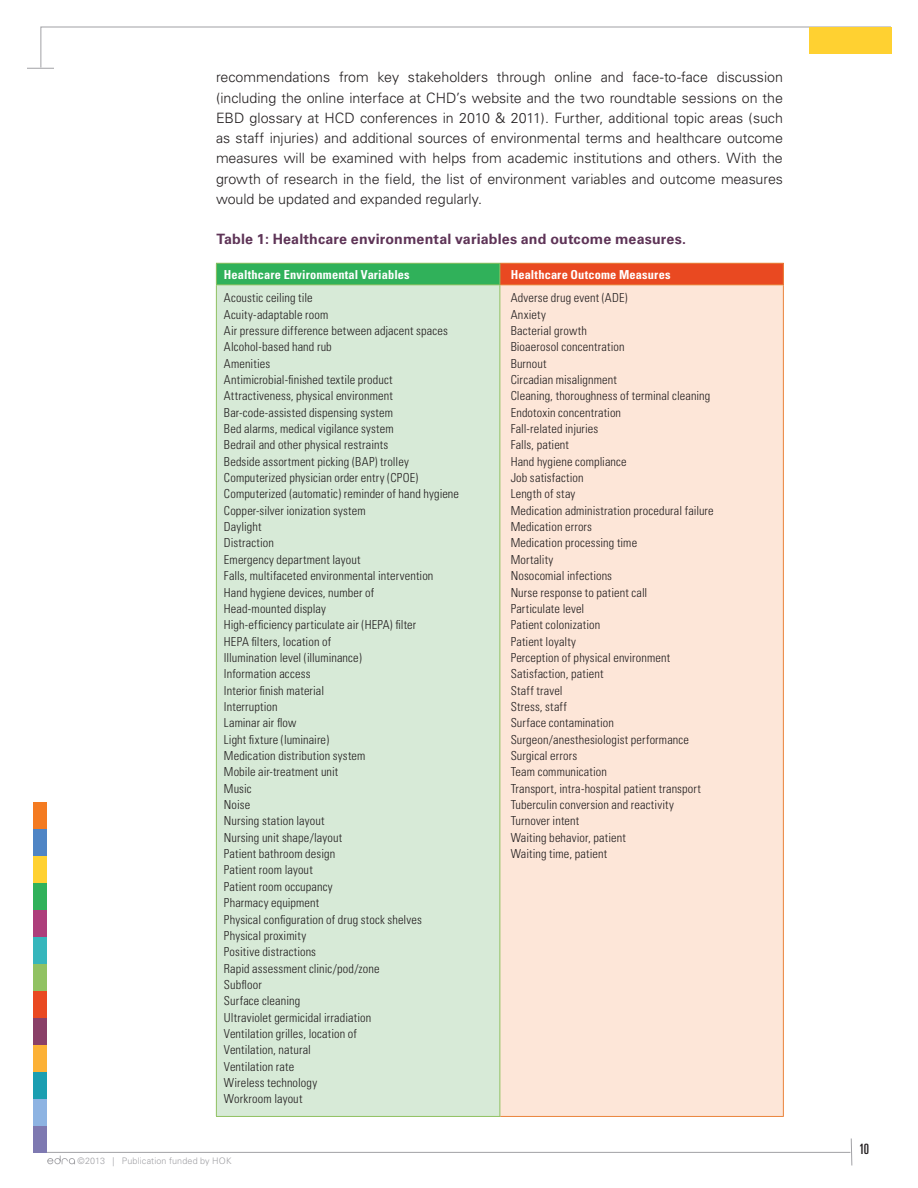
<style>
.page{position:relative;width:918px;height:1188px;background:#fff}
.page>*{position:absolute;margin:0;border:0;box-sizing:border-box;transform-origin:0 0}
.t1{font:300 14.25px/20.2px "Univers";color:#231f20;text-align:justify}
.t2{font:700 14.25px "Univers";letter-spacing:.01em;color:#5e3457}
.t3{font:ultra-condensed 14.25px "Univers";color:#231f20}
.t4{font:300 condensed 12.3px "Univers";letter-spacing:.01em;color:#231f20}
.table_bold{font:700 condensed 12.3px "Univers";letter-spacing:.015em;color:#fff}
.t5{font:300 9px "Univers";letter-spacing:.015em;color:#a1a1a5}
</style>
<div class="page">
<svg style="left:27px;top:26px;width:865px;height:43px"></svg>
<hr style="left:40px;top:1152px;width:810px;height:1px;background:#a1a1a5">
<svg style="left:850px;top:1138px;width:3px;height:28px"></svg>
<svg style="left:47px;top:1156px;width:28px;height:8px"></svg>
<div style="left:34px;top:1126px;width:13px;height:27px;background:#7e79b1"></div>
<div style="left:34px;top:1099px;width:13px;height:27px;background:#8db3e2"></div>
<div style="left:34px;top:1072px;width:13px;height:27px;background:#1b9eb1"></div>
<div style="left:34px;top:1045px;width:13px;height:27px;background:#fcb136"></div>
<div style="left:34px;top:1018px;width:13px;height:27px;background:#8a4068"></div>
<div style="left:34px;top:991px;width:13px;height:27px;background:#e94921"></div>
<div style="left:34px;top:964px;width:13px;height:27px;background:#91c262"></div>
<div style="left:34px;top:937px;width:13px;height:27px;background:#36b6bc"></div>
<div style="left:34px;top:910px;width:13px;height:27px;background:#ad3e7b"></div>
<div style="left:34px;top:883px;width:13px;height:27px;background:#30b15a"></div>
<div style="left:34px;top:856px;width:13px;height:27px;background:#ffd131"></div>
<div style="left:34px;top:829px;width:13px;height:27px;background:#4f85c5"></div>
<div style="left:34px;top:802px;width:13px;height:27px;background:#f47b21"></div>
<div style="left:809px;top:27px;width:82px;height:27px;background:#ffd131"></div>
<div style="left:216px;top:263px;width:284px;height:22px;background:#30b15a"></div>
<div style="left:500px;top:263px;width:283px;height:22px;background:#e94921"></div>
<div style="left:216px;top:285px;width:284px;height:831px;background:#d7ead7"></div>
<div style="left:500px;top:285px;width:283px;height:831px;background:#fde6d8"></div>
<hr style="left:500px;top:263px;width:284px;height:1px;background:#ea853d">
<svg style="left:783px;top:264px;width:1px;height:20px"></svg>
<hr style="left:500px;top:284px;width:284px;height:1px;background:#ea853d">
<hr style="left:783px;top:285px;width:1px;height:831px;background:#ea853d">
<hr style="left:500px;top:1116px;width:284px;height:1px;background:#ea853d">
<svg style="left:216px;top:264px;width:1px;height:20px"></svg>
<hr style="left:216px;top:263px;width:284px;height:1px;background:#91c262">
<svg style="left:500px;top:264px;width:1px;height:20px"></svg>
<hr style="left:216px;top:285px;width:1px;height:831px;background:#91c262">
<hr style="left:216px;top:284px;width:284px;height:1px;background:#91c262">
<hr style="left:216px;top:1116px;width:284px;height:1px;background:#91c262">
<hr style="left:500px;top:285px;width:1px;height:831px;background:#91c262">
<p class="t1" style="left:216px;top:67px;width:569px">recommendations from key stakeholders through online and face-to-face discussion (including the online interface at CHD’s website and the two roundtable sessions on the EBD glossary at HCD conferences in 2010 &amp; 2011). Further, additional topic areas (such as staff injuries) and additional sources of environmental terms and healthcare outcome measures will be examined with helps from academic institutions and others. With the growth of research in the field, the list of environment variables and outcome measures would be updated and expanded regularly.</p>
<p class="t2" style="left:216px;top:231px;width:471px">Table 1: Healthcare environmental variables and outcome measures.</p>
<p class="table_bold" style="left:224px;top:267px;width:187px">Healthcare Environmental Variables</p>
<p class="table_bold" style="left:511px;top:267px;width:161px">Healthcare Outcome Measures</p>
<p class="t4" style="left:224px;top:290px;width:90px">Acoustic ceiling tile</p>
<p class="t4" style="left:224px;top:307px;width:106px">Acuity-adaptable room</p>
<p class="t4" style="left:224px;top:323px;width:226px">Air pressure difference between adjacent spaces</p>
<p class="t4" style="left:224px;top:340px;width:109px">Alcohol-based hand rub</p>
<p class="t4" style="left:224px;top:356px;width:48px">Amenities</p>
<p class="t4" style="left:224px;top:372px;width:170px">Antimicrobial-finished textile product</p>
<p class="t4" style="left:224px;top:389px;width:170px">Attractiveness, physical environment</p>
<p class="t4" style="left:224px;top:405px;width:171px">Bar-code-assisted dispensing system</p>
<p class="t4" style="left:224px;top:421px;width:171px">Bed alarms, medical vigilance system</p>
<p class="t4" style="left:224px;top:438px;width:166px">Bedrail and other physical restraints</p>
<p class="t4" style="left:224px;top:454px;width:186px">Bedside assortment picking (BAP) trolley</p>
<p class="t4" style="left:224px;top:470px;width:196px">Computerized physician order entry (CPOE)</p>
<p class="t4" style="left:224px;top:487px;width:237px">Computerized (automatic) reminder of hand hygiene</p>
<p class="t4" style="left:224px;top:503px;width:143px">Copper-silver ionization system</p>
<p class="t4" style="left:224px;top:519px;width:39px">Daylight</p>
<p class="t4" style="left:224px;top:536px;width:52px">Distraction</p>
<p class="t4" style="left:224px;top:552px;width:138px">Emergency department layout</p>
<p class="t4" style="left:224px;top:568px;width:211px">Falls, multifaceted environmental intervention</p>
<p class="t4" style="left:224px;top:585px;width:152px">Hand hygiene devices, number of</p>
<p class="t4" style="left:224px;top:601px;width:104px">Head-mounted display</p>
<p class="t4" style="left:224px;top:617px;width:194px">High-efficiency particulate air (HEPA) filter</p>
<p class="t4" style="left:224px;top:634px;width:109px">HEPA filters, location of</p>
<p class="t4" style="left:224px;top:650px;width:139px">Illumination level (illuminance)</p>
<p class="t4" style="left:224px;top:667px;width:88px">Information access</p>
<p class="t4" style="left:224px;top:683px;width:102px">Interior finish material</p>
<p class="t4" style="left:224px;top:699px;width:55px">Interruption</p>
<p class="t4" style="left:224px;top:716px;width:74px">Laminar air flow</p>
<p class="t4" style="left:224px;top:732px;width:107px">Light fixture (luminaire)</p>
<p class="t4" style="left:224px;top:748px;width:143px">Medication distribution system</p>
<p class="t4" style="left:224px;top:765px;width:116px">Mobile air-treatment unit</p>
<p class="t4" style="left:224px;top:781px;width:29px">Music</p>
<p class="t4" style="left:224px;top:797px;width:28px">Noise</p>
<p class="t4" style="left:224px;top:814px;width:102px">Nursing station layout</p>
<p class="t4" style="left:224px;top:830px;width:120px">Nursing unit shape/layout</p>
<p class="t4" style="left:224px;top:846px;width:113px">Patient bathroom design</p>
<p class="t4" style="left:224px;top:863px;width:90px">Patient room layout</p>
<p class="t4" style="left:224px;top:879px;width:110px">Patient room occupancy</p>
<p class="t4" style="left:224px;top:895px;width:97px">Pharmacy equipment</p>
<p class="t4" style="left:224px;top:912px;width:199px">Physical configuration of drug stock shelves</p>
<p class="t4" style="left:224px;top:928px;width:84px">Physical proximity</p>
<p class="t4" style="left:224px;top:944px;width:94px">Positive distractions</p>
<p class="t4" style="left:224px;top:961px;width:157px">Rapid assessment clinic/pod/zone</p>
<p class="t4" style="left:224px;top:977px;width:39px">Subfloor</p>
<p class="t4" style="left:224px;top:994px;width:78px">Surface cleaning</p>
<p class="t4" style="left:224px;top:1010px;width:149px">Ultraviolet germicidal irradiation</p>
<p class="t4" style="left:224px;top:1026px;width:135px">Ventilation grilles, location of</p>
<p class="t4" style="left:224px;top:1043px;width:89px">Ventilation, natural</p>
<p class="t4" style="left:224px;top:1059px;width:72px">Ventilation rate</p>
<p class="t4" style="left:224px;top:1075px;width:95px">Wireless technology</p>
<p class="t4" style="left:224px;top:1092px;width:80px">Workroom layout</p>
<p class="t4" style="left:511px;top:290px;width:118px">Adverse drug event (ADE)</p>
<p class="t4" style="left:511px;top:307px;width:37px">Anxiety</p>
<p class="t4" style="left:511px;top:323px;width:78px">Bacterial growth</p>
<p class="t4" style="left:511px;top:340px;width:115px">Bioaerosol concentration</p>
<p class="t4" style="left:511px;top:356px;width:37px">Burnout</p>
<p class="t4" style="left:511px;top:372px;width:108px">Circadian misalignment</p>
<p class="t4" style="left:511px;top:389px;width:201px">Cleaning, thoroughness of terminal cleaning</p>
<p class="t4" style="left:511px;top:405px;width:112px">Endotoxin concentration</p>
<p class="t4" style="left:511px;top:421px;width:89px">Fall-related injuries</p>
<p class="t4" style="left:511px;top:438px;width:60px">Falls, patient</p>
<p class="t4" style="left:511px;top:454px;width:118px">Hand hygiene compliance</p>
<p class="t4" style="left:511px;top:470px;width:75px">Job satisfaction</p>
<p class="t4" style="left:511px;top:487px;width:66px">Length of stay</p>
<p class="t4" style="left:511px;top:503px;width:205px">Medication administration procedural failure</p>
<p class="t4" style="left:511px;top:519px;width:83px">Medication errors</p>
<p class="t4" style="left:511px;top:536px;width:128px">Medication processing time</p>
<p class="t4" style="left:511px;top:552px;width:44px">Mortality</p>
<p class="t4" style="left:511px;top:568px;width:103px">Nosocomial infections</p>
<p class="t4" style="left:511px;top:585px;width:138px">Nurse response to patient call</p>
<p class="t4" style="left:511px;top:601px;width:75px">Particulate level</p>
<p class="t4" style="left:511px;top:617px;width:91px">Patient colonization</p>
<p class="t4" style="left:511px;top:634px;width:67px">Patient loyalty</p>
<p class="t4" style="left:511px;top:650px;width:161px">Perception of physical environment</p>
<p class="t4" style="left:511px;top:667px;width:94px">Satisfaction, patient</p>
<p class="t4" style="left:511px;top:683px;width:53px">Staff travel</p>
<p class="t4" style="left:511px;top:699px;width:58px">Stress, staff</p>
<p class="t4" style="left:511px;top:716px;width:105px">Surface contamination</p>
<p class="t4" style="left:511px;top:732px;width:180px">Surgeon/anesthesiologist performance</p>
<p class="t4" style="left:511px;top:748px;width:68px">Surgical errors</p>
<p class="t4" style="left:511px;top:765px;width:98px">Team communication</p>
<p class="t4" style="left:511px;top:781px;width:192px">Transport, intra-hospital patient transport</p>
<p class="t4" style="left:511px;top:797px;width:165px">Tuberculin conversion and reactivity</p>
<p class="t4" style="left:511px;top:814px;width:70px">Turnover intent</p>
<p class="t4" style="left:511px;top:830px;width:117px">Waiting behavior, patient</p>
<p class="t4" style="left:511px;top:846px;width:98px">Waiting time, patient</p>
<p class="t5" style="left:77px;top:1156px;width:156px">©2013 | Publication funded by HOK</p>
<p class="t3" style="left:859px;top:1141px;width:12px">10</p>
</div>
